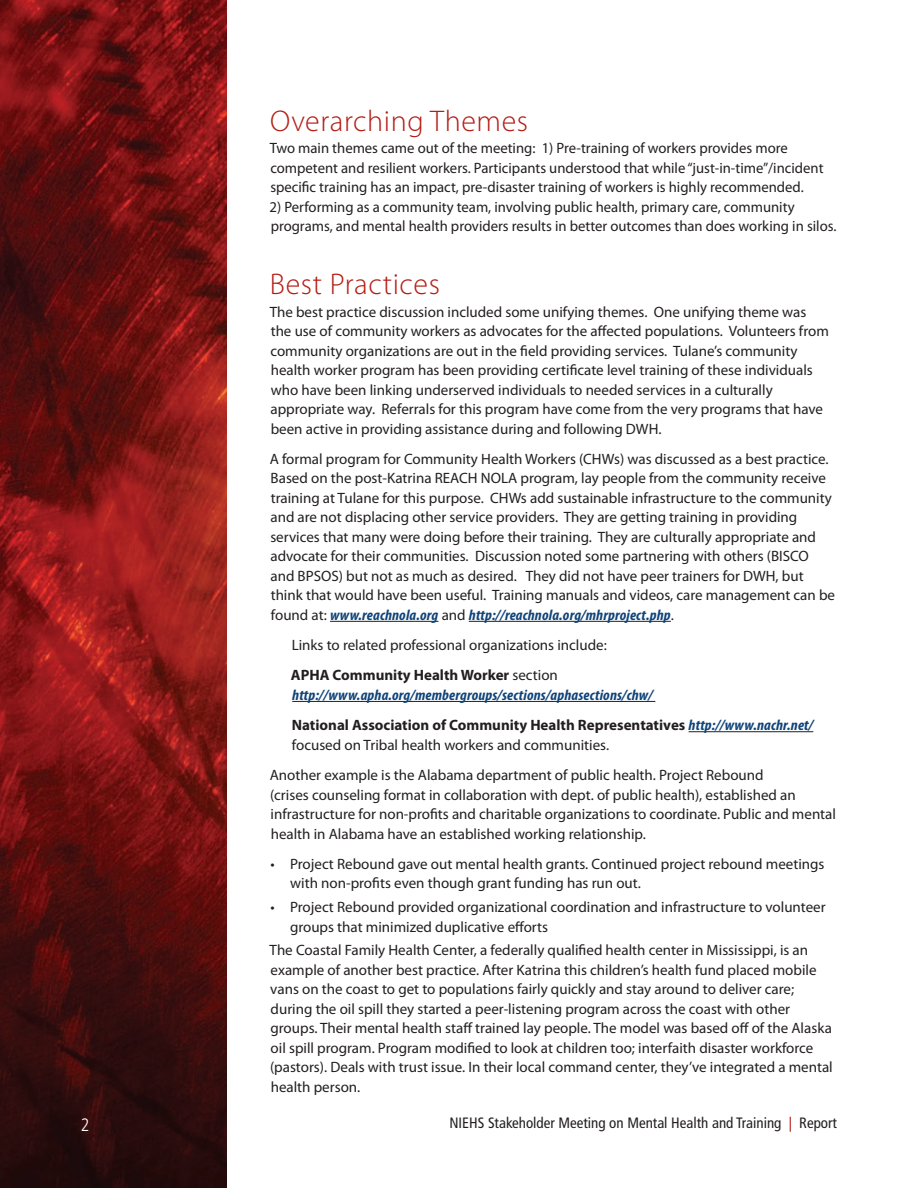
<style>
.page{position:relative;width:918px;height:1188px;background:#fff}
.page>*{position:absolute;margin:0;border:0;box-sizing:border-box;transform-origin:0 0}
.Main_Head{font:300 30px "Myriad Pro";letter-spacing:.02em;color:#b41d15}
.t1{font:300 18px "Frutiger";color:#fff;scale:.85 1}
.Body{font:15px/19.5px "Myriad Pro";color:#231f20}
.Body_Bullets{font:15px/19.5px "Myriad Pro";color:#231f20}
.Body-2{font:700 15px/19.5px "Myriad Pro";color:#231f20}
.Body-3{font:italic 700 condensed 15px/19.5px "Myriad Pro";letter-spacing:.01em;color:#10447a;scale:1.05 1}
.t2{font:condensed 15px "Frutiger";color:#231f20}
.s1{font-weight:700;font-style:italic;font-stretch:condensed;color:#10447a}
.s2{font-style:normal;font-stretch:normal;color:#231f20}
.s3{font-weight:400;font-style:normal;font-stretch:normal;color:#231f20}
.s4{font-style:italic;font-stretch:condensed;color:#10447a}
.s5{font-weight:400}
.s6{color:#b41d15}
</style>
<div class="page">
<img style="left:0;top:0;width:226px;height:1188px">
<hr style="left:330px;top:621px;width:108px;height:1px;background:#231f20">
<hr style="left:469px;top:621px;width:202px;height:1px;background:#231f20">
<hr style="left:292px;top:701px;width:363px;height:1px;background:#231f20">
<hr style="left:689px;top:731px;width:124px;height:1px;background:#231f20">
<p class="Main_Head" style="left:270px;top:102px;width:259px">Overarching Themes</p>
<p class="Body" style="left:270px;top:139px;width:555px">Two main themes came out of the meeting: 1) Pre-training of workers provides more competent and resilient workers. Participants understood that while “just-in-time”/incident specific training has an impact, pre-disaster training of workers is highly recommended.</p>
<p class="Body" style="left:270px;top:197px;width:568px">2) Performing as a community team, involving public health, primary care, community programs, and mental health providers results in better outcomes than does working in silos.</p>
<p class="Main_Head" style="left:270px;top:266px;width:171px">Best Practices</p>
<p class="Body" style="left:270px;top:302px;width:561px">The best practice discussion included some unifying themes. One unifying theme was the use of community workers as advocates for the affected populations. Volunteers from community organizations are out in the field providing services. Tulane’s community health worker program has been providing certificate level training of these individuals who have been linking underserved individuals to needed services in a culturally appropriate way. Referrals for this program have come from the very programs that have been active in providing assistance during and following DWH.</p>
<p class="Body" style="left:270px;top:449px;width:567px">A formal program for Community Health Workers (CHWs) was discussed as a best practice.<br>Based on the post-Katrina REACH NOLA program, lay people from the community receive training at Tulane for this purpose. CHWs add sustainable infrastructure to the community and are not displacing other service providers. They are getting training in providing services that many were doing before their training. They are culturally appropriate and advocate for their communities. Discussion noted some partnering with others (BISCO and BPSOS) but not as much as desired. They did not have peer trainers for DWH, but think that would have been useful. Training manuals and videos, care management can be found at: <span class="s1">www.reachnola.org</span> and <span class="s1">http://reachnola.org/mhrproject.php</span>.</p>
<p class="Body" style="left:292px;top:636px;width:317px">Links to related professional organizations include:</p>
<p class="Body-3" style="left:291px;top:665px;width:346px"><span class="s2">APHA Community Health Worker</span> <span class="s3">section </span>http://www.apha.org/membergroups/sections/aphasections/chw/</p>
<p class="Body-2" style="left:292px;top:715px;width:523px">National Association of Community Health Representatives <span class="s4">http://www.nachr.net/ </span><span class="s5">focused on Tribal health workers and communities.</span></p>
<p class="Body" style="left:270px;top:766px;width:568px">Another example is the Alabama department of public health. Project Rebound<br>(crises counseling format in collaboration with dept. of public health), established an infrastructure for non-profits and charitable organizations to coordinate. Public and mental health in Alabama have an established working relationship.</p>
<p class="Body_Bullets" style="left:290px;top:854px;width:536px;text-indent:-20px">• Project Rebound gave out mental health grants. Continued project rebound meetings with non-profits even though grant funding has run out.</p>
<p class="Body_Bullets" style="left:290px;top:898px;width:537px;text-indent:-20px">• Project Rebound provided organizational coordination and infrastructure to volunteer groups that minimized duplicative efforts</p>
<p class="Body" style="left:270px;top:941px;width:565px">The Coastal Family Health Center, a federally qualified health center in Mississippi, is an example of another best practice. After Katrina this children’s health fund placed mobile vans on the coast to get to populations fairly quickly and stay around to deliver care; during the oil spill they started a peer-listening program across the coast with other groups. Their mental health staff trained lay people. The model was based off of the Alaska oil spill program. Program modified to look at children too; interfaith disaster workforce (pastors). Deals with trust issue. In their local command center, they’ve integrated a mental health person.</p>
<p class="t1" style="left:81px;top:1114px;width:12px">2</p>
<p class="t2" style="left:449px;top:1114px;width:389px">NIEHS Stakeholder Meeting on Mental Health and Training <span class="s6">|</span> Report</p>
</div>
